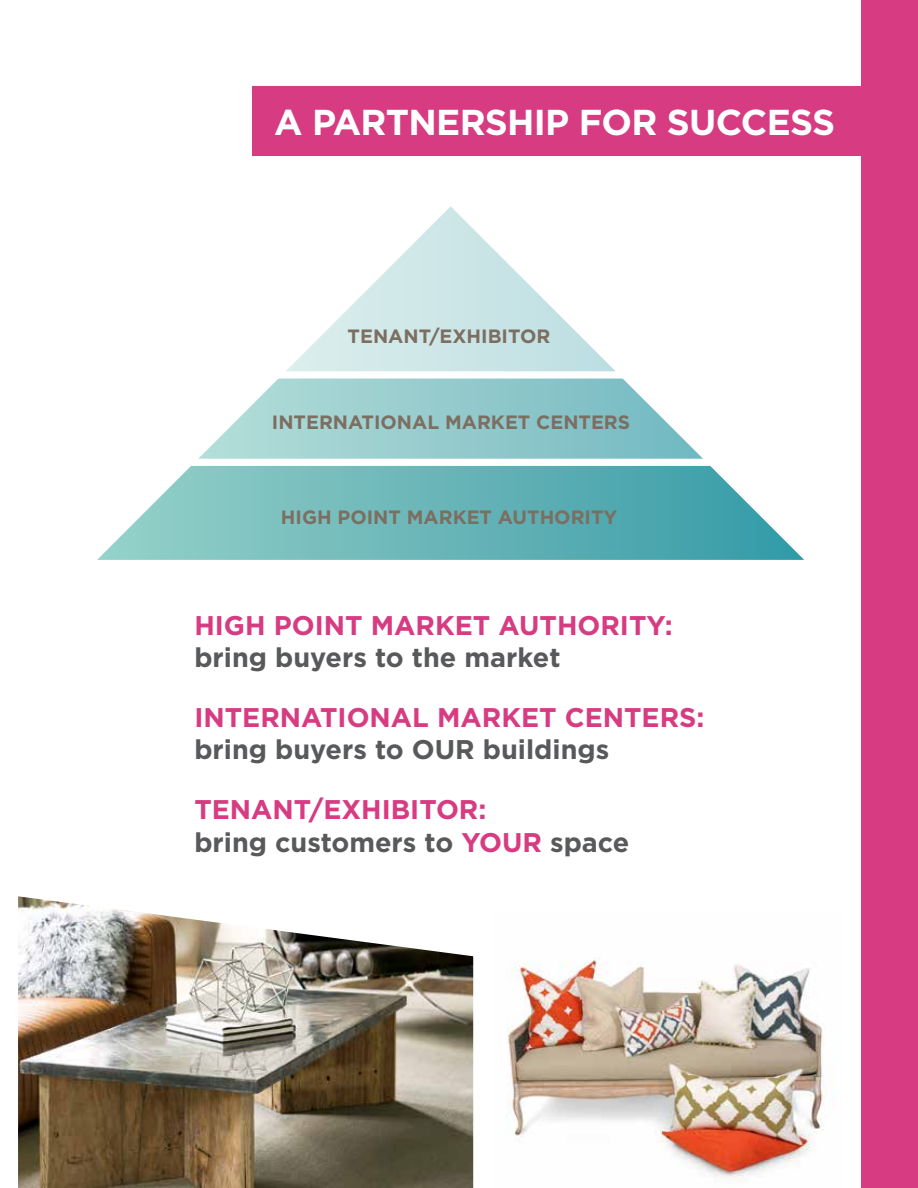
<style>
.page{position:relative;width:918px;height:1188px;background:#fff}
.page>*{position:absolute;margin:0;border:0;box-sizing:border-box;transform-origin:0 0}
.t1{font:700 36px "Gotham";letter-spacing:-.02em;color:#fff}
.t2{font:700 27px/32.4px "Gotham";color:#d73b81}
.t3{font:700 27px "Gotham";color:#58595b}
.t4{font:700 19.2px "Gotham";color:#7c6e61}
.s1{color:#58595b}
</style>
<div class="page">
<svg style="left:198px;top:379px;width:505px;height:80px"></svg>
<svg style="left:286px;top:206px;width:329px;height:165px"></svg>
<svg style="left:97px;top:466px;width:707px;height:94px;background:#7abec1"></svg>
<div style="left:861px;top:0;width:57px;height:1188px;background:#d73b81"></div>
<div style="left:252px;top:86px;width:631px;height:70px;background:#d73b81"></div>
<img style="left:18px;top:896px;width:455px;height:292px">
<img style="left:507px;top:959px;width:328px;height:222px">
<h1 class="t1" style="left:274px;top:101px;width:562px">A PARTNERSHIP FOR SUCCESS</h1>
<p class="t4" style="left:348px;top:323px;width:204px">TENANT/EXHIBITOR</p>
<p class="t4" style="left:272px;top:409px;width:360px">INTERNATIONAL MARKET CENTERS</p>
<p class="t4" style="left:281px;top:504px;width:338px">HIGH POINT MARKET AUTHORITY</p>
<p class="t2" style="left:194px;top:608px;width:480px">HIGH POINT MARKET AUTHORITY:</p>
<p class="t3" style="left:194px;top:642px;width:368px">bring buyers to the market</p>
<p class="t2" style="left:194px;top:700px;width:512px">INTERNATIONAL MARKET CENTERS:</p>
<p class="t3" style="left:194px;top:734px;width:416px">bring buyers to OUR buildings</p>
<p class="t2" style="left:194px;top:793px;width:437px">TENANT/EXHIBITOR:<br><span class="s1">bring customers to</span> YOUR <span class="s1">space</span></p>
</div>
